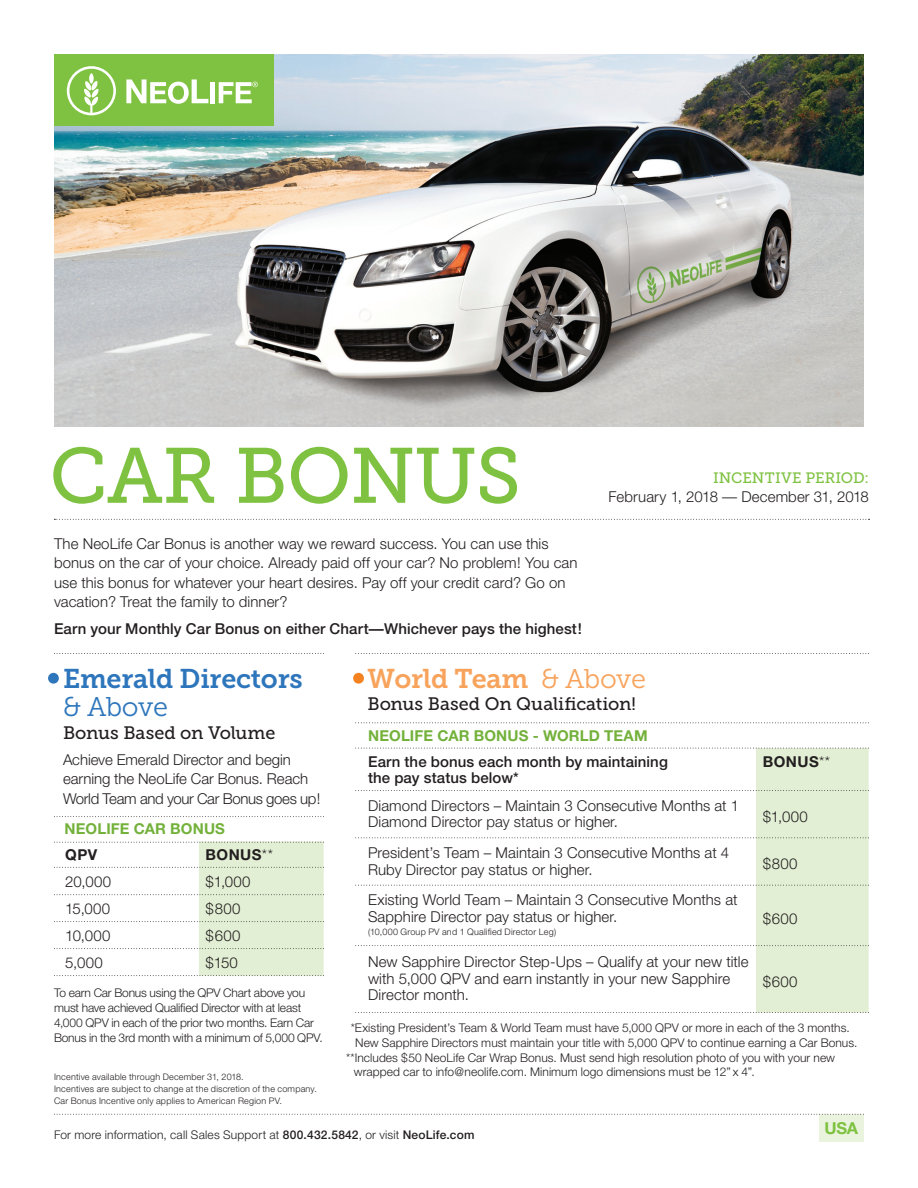
<style>
.page{position:relative;width:918px;height:1188px;background:#fff}
.page>*{position:absolute;margin:0;border:0;box-sizing:border-box;transform-origin:0 0}
.t1{font:78px "Museo Slab 500";letter-spacing:-.01em;color:#7fc241}
.t2{font:27px/28.5px "Museo Slab 700";letter-spacing:-.01em;color:#2e76bc}
.t3{font:27px "Museo Slab 700";letter-spacing:-.01em;color:#f8a35c}
.t4{font:18px "Museo Slab 500";color:#231f20}
.t5{font:700 16.5px "Helvetica Neue LTW1 G";color:#7fc241}
.t6{font:300 15px/19.5px "Helvetica Neue";letter-spacing:.005em;color:#231f20}
.t7{font:500 15px/16.5px "Helvetica Neue";letter-spacing:.005em;color:#231f20}
.t8{font:700 15px "Helvetica Neue LTW1 G";letter-spacing:.01em;color:#73b13b}
.t9{font:700 15px "Helvetica Neue";letter-spacing:.03em;color:#231f20}
.t10{font:15px "Museo Slab 500";letter-spacing:.005em;color:#7fc241}
.t11{font:300 12px/15px "Helvetica Neue";color:#231f20}
.t12{font:300 12px "Helvetica Neue LTW1 G";letter-spacing:.015em;color:#231f20}
.t13{font:300 9px "Helvetica Neue";letter-spacing:.025em;color:#231f20}
.s1{font-family:"Museo Slab 300"}
.s2{font-weight:300}
.s3{font-weight:500}
</style>
<div class="page">
<img style="left:54px;top:54px;width:810px;height:372px">
<div style="left:819px;top:1114px;width:45px;height:27px;background:#e9f3de"></div>
<svg style="left:54px;top:1114px;width:810px;height:1px"></svg>
<svg style="left:356px;top:748px;width:513px;height:265px"></svg>
<svg style="left:358px;top:722px;width:511px;height:1px"></svg>
<svg style="left:54px;top:841px;width:270px;height:135px"></svg>
<svg style="left:54px;top:816px;width:270px;height:1px"></svg>
<svg style="left:356px;top:653px;width:513px;height:1px"></svg>
<svg style="left:54px;top:653px;width:270px;height:1px"></svg>
<svg style="left:54px;top:519px;width:816px;height:1px"></svg>
<div style="left:54px;top:54px;width:219px;height:72px;background:#7fc241"></div>
<svg style="left:67px;top:66px;width:49px;height:49px"></svg>
<svg style="left:126px;top:79px;width:82px;height:25px"></svg>
<hr style="left:211px;top:82px;width:4px;height:21px;background:#fff">
<svg style="left:219px;top:82px;width:39px;height:21px"></svg>
<div style="left:48px;top:673px;width:11px;height:11px;background:#2e76bc;border-radius:50%"></div>
<div style="left:353px;top:673px;width:11px;height:11px;background:#f58220;border-radius:50%"></div>
<p class="t1" style="left:50px;top:432px;width:473px">CAR BONUS</p>
<p class="t6" style="left:54px;top:533px;width:525px">The NeoLife Car Bonus is another way we reward success. You can use this bonus on the car of your choice. Already paid off your car? No problem! You can use this bonus for whatever your heart desires. Pay off your credit card? Go on vacation? Treat the family to dinner?</p>
<p class="t7" style="left:54px;top:620px;width:529px">Earn your Monthly Car Bonus on either Chart—Whichever pays the highest!</p>
<p class="t10" style="left:713px;top:469px;width:157px">INCENTIVE PERIOD:</p>
<p class="t6" style="left:609px;top:487px;width:262px">February 1, 2018 — December 31, 2018</p>
<p class="t2" style="left:63px;top:664px;width:241px">Emerald Directors <span class="s1">&amp; Above</span></p>
<p class="t4" style="left:63px;top:722px;width:214px">Bonus Based on Volume</p>
<p class="t6" style="left:63px;top:749px;width:259px">Achieve Emerald Director and begin earning the NeoLife Car Bonus. Reach<br>World Team and your Car Bonus goes up!</p>
<p class="t8" style="left:64px;top:820px;width:162px">NEOLIFE CAR BONUS</p>
<p class="t9" style="left:65px;top:845px;width:34px">QPV</p>
<p class="t9" style="left:206px;top:845px;width:69px">BONUS<span class="s2">**</span></p>
<p class="t6" style="left:65px;top:872px;width:47px">20,000</p>
<p class="t6" style="left:206px;top:872px;width:46px">$1,000</p>
<p class="t6" style="left:65px;top:899px;width:46px">15,000</p>
<p class="t6" style="left:206px;top:899px;width:36px">$800</p>
<p class="t6" style="left:65px;top:926px;width:47px">10,000</p>
<p class="t6" style="left:206px;top:926px;width:36px">$600</p>
<p class="t6" style="left:65px;top:953px;width:39px">5,000</p>
<p class="t6" style="left:206px;top:953px;width:34px">$150</p>
<p class="t11" style="left:54px;top:985px;width:270px">To earn Car Bonus using the QPV Chart above you must have achieved Qualified Director with at least 4,000 QPV in each of the prior two months. Earn Car Bonus in the 3rd month with a minimum of 5,000 QPV.</p>
<p class="t13" style="left:54px;top:1071px;width:191px">Incentive available through December 31, 2018.</p>
<p class="t13" style="left:54px;top:1083px;width:264px">Incentives are subject to change at the discretion of the company.</p>
<p class="t13" style="left:54px;top:1095px;width:230px">Car Bonus Incentive only applies to American Region PV.</p>
<p class="t3" style="left:367px;top:663px;width:280px">World Team <span class="s1">&amp; Above</span></p>
<p class="t4" style="left:367px;top:694px;width:270px">Bonus Based On Qualification!</p>
<p class="t8" style="left:368px;top:727px;width:281px">NEOLIFE CAR BONUS - WORLD TEAM</p>
<p class="t7" style="left:368px;top:753px;width:301px">Earn the bonus each month by maintaining the pay status below*</p>
<p class="t9" style="left:763px;top:752px;width:69px">BONUS<span class="s2">**</span></p>
<p class="t6" style="left:368px;top:797px;width:373px;line-height:16.5px">Diamond Directors – Maintain 3 Consecutive Months at 1<br>Diamond Director pay status or higher.</p>
<p class="t6" style="left:763px;top:806px;width:46px">$1,000</p>
<p class="t6" style="left:368px;top:844px;width:363px;line-height:16.5px">President’s Team – Maintain 3 Consecutive Months at 4<br>Ruby Director pay status or higher.</p>
<p class="t6" style="left:763px;top:854px;width:36px">$800</p>
<p class="t6" style="left:368px;top:891px;width:371px;line-height:16.5px">Existing World Team – Maintain 3 Consecutive Months at<br>Sapphire Director pay status or higher.</p>
<p class="t13" style="left:368px;top:927px;width:190px">(10,000 Group PV and 1 Qualified Director Leg)</p>
<p class="t6" style="left:763px;top:908px;width:36px">$600</p>
<p class="t6" style="left:368px;top:953px;width:382px;line-height:16.5px">New Sapphire Director Step-Ups – Qualify at your new title with 5,000 QPV and earn instantly in your new Sapphire<br>Director month.</p>
<p class="t6" style="left:763px;top:971px;width:36px">$600</p>
<p class="t11" style="left:351px;top:1020px;width:500px">*Existing President’s Team &amp; World Team must have 5,000 QPV or more in each of the 3 months.</p>
<p class="t11" style="left:355px;top:1035px;width:504px">New Sapphire Directors must maintain your title with 5,000 QPV to continue earning a Car Bonus.</p>
<p class="t11" style="left:354px;top:1051px;width:483px;line-height:13.5px;text-indent:-8px">**Includes $50 NeoLife Car Wrap Bonus. Must send high resolution photo of you with your new wrapped car to info@neolife.com. Minimum logo dimensions must be 12” x 4”.</p>
<p class="t12" style="left:54px;top:1127px;width:422px">For more information, call Sales Support at <span class="s3">800.432.5842</span>, or visit <span class="s3">NeoLife.com</span></p>
<p class="t5" style="left:824px;top:1118px;width:35px">USA</p>
</div>
